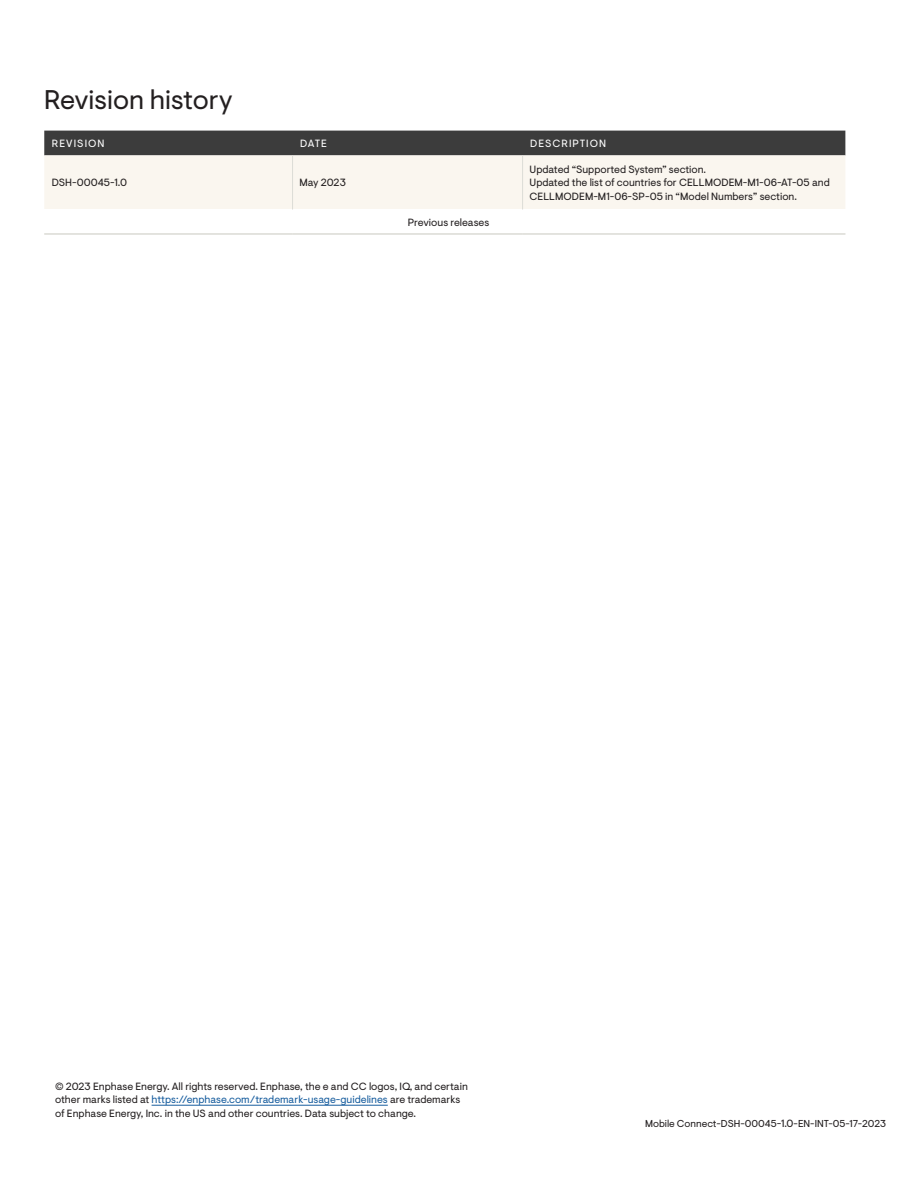
<style>
.page{position:relative;width:918px;height:1188px;background:#fff}
.page>*{position:absolute;margin:0;border:0;box-sizing:border-box;transform-origin:0 0}
.Specification_headli{font:27px "Enphase Visuelt";color:#231f20}
.Footnote_left{font:10.5px/13.5px "Enphase Visuelt";color:#231f20}
.Specification_cell{font:10.5px/13.5px "Enphase Visuelt";color:#231f20}
.Specification_first{font:10.5px "Enphase Visuelt";letter-spacing:.1em;color:#fff}
.Footnote_left-2{font:10.05px "Enphase Visuelt";color:#231f20}
.s1{color:#175d9e}
.s2{font-size:10.5px}
</style>
<div class="page">
<div style="left:44px;top:131px;width:801px;height:24px;background:#3c3c3c"></div>
<div style="left:44px;top:155px;width:801px;height:54px;background:#faf6ef"></div>
<hr style="left:292px;top:155px;width:1px;height:55px;background:#dcdcd6">
<hr style="left:522px;top:155px;width:1px;height:55px;background:#dcdcd6">
<hr style="left:44px;top:234px;width:249px;height:1px;background:#dcdcd6">
<hr style="left:293px;top:234px;width:230px;height:1px;background:#dcdcd6">
<hr style="left:523px;top:234px;width:322px;height:1px;background:#dcdcd6">
<hr style="left:152px;top:1105px;width:236px;height:1px;background:#175d9e">
<p class="Specification_headli" style="left:44px;top:84px;width:190px">Revision history</p>
<p class="Specification_first" style="left:52px;top:137px;width:54px">REVISION</p>
<p class="Specification_first" style="left:300px;top:137px;width:29px">DATE</p>
<p class="Specification_first" style="left:530px;top:137px;width:78px">DESCRIPTION</p>
<p class="Specification_cell" style="left:52px;top:176px;width:77px">DSH-00045-1.0</p>
<p class="Specification_cell" style="left:300px;top:176px;width:48px">May 2023</p>
<p class="Specification_cell" style="left:530px;top:163px;width:178px">Updated “Supported System” section.</p>
<p class="Specification_cell" style="left:530px;top:176px;width:302px">Updated the list of countries for CELLMODEM-M1-06-AT-05 and<br>CELLMODEM-M1-06-SP-05 in “Model Numbers” section.</p>
<p class="Specification_cell" style="left:408px;top:216px;width:83px">Previous releases</p>
<p class="Footnote_left" style="left:55px;top:1080px;width:414px">© 2023 Enphase Energy. All rights reserved. Enphase, the e and CC logos, IQ, and certain other marks listed at <span class="s1">https://enphase.com/trademark-usage-guidelines</span> are trademarks of Enphase Energy, Inc. in the US and other countries. Data subject to change.</p>
<p class="Footnote_left-2" style="left:645px;top:1118px;width:243px">Mobile Connect-DSH-00045<span class="s2">-1.0</span>-EN-INT-05-17-2023</p>
</div>
